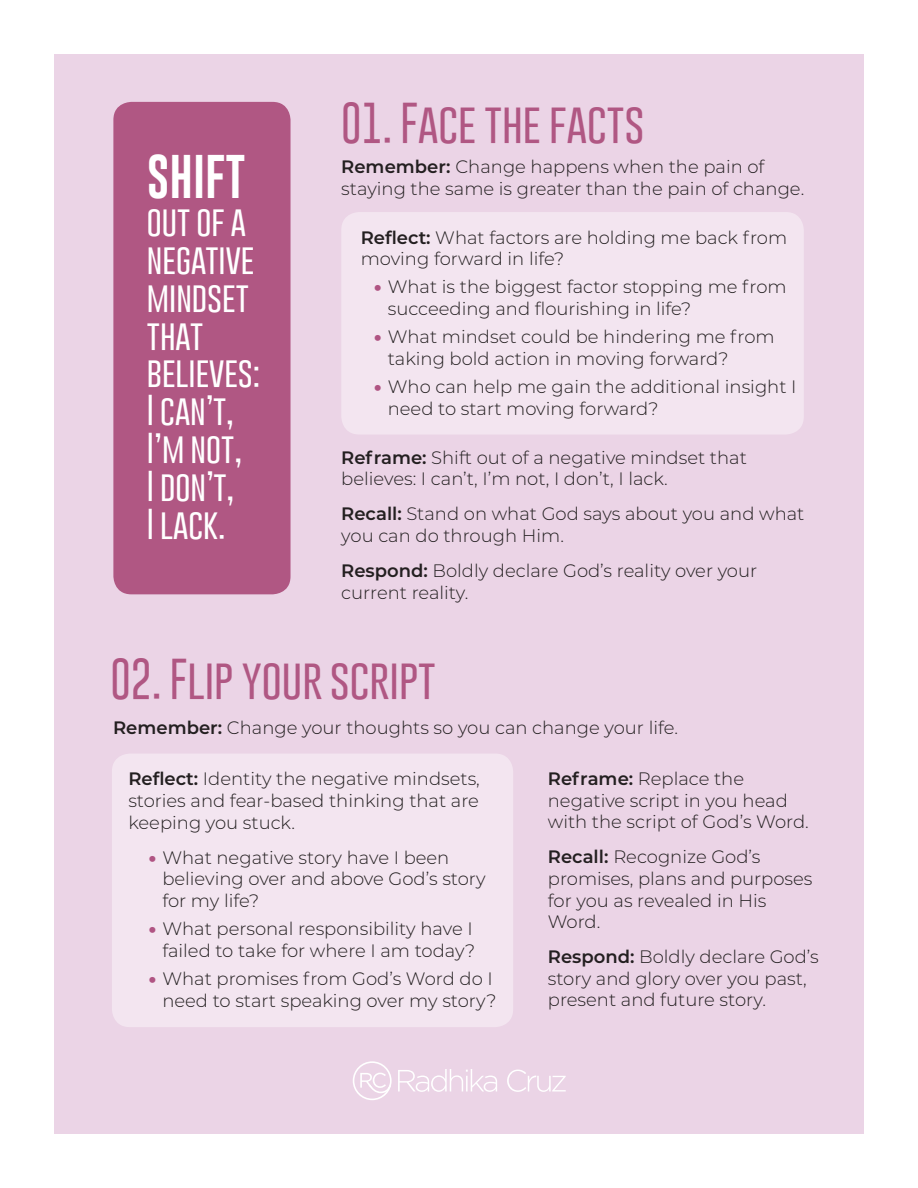
<style>
.page{position:relative;width:918px;height:1188px;background:#fff}
.page>*{position:absolute;margin:0;border:0;box-sizing:border-box;transform-origin:0 0}
.t1{font:45px "Gobold";color:#fff}
.t2{font:100 42px "Gobold";color:#b05783}
.t3{font:100 31.5px/37.8px "Gobold";color:#fff}
.t4{font:300 18px/21.6px "Montserrat";color:#231f20}
.s1{font-weight:600}
.s2{font-weight:900;color:#b05483}
</style>
<div class="page">
<div style="left:54px;top:54px;width:810px;height:1080px;background:#ebd4e6"></div>
<div style="left:113px;top:102px;width:178px;height:492px;background:#b05783;border-radius:18px"></div>
<div style="left:341px;top:212px;width:463px;height:223px;background:#f3e5f0;border-radius:18px"></div>
<div style="left:112px;top:754px;width:401px;height:273px;background:#f3e5f0;border-radius:18px"></div>
<svg style="left:398px;top:1069px;width:99px;height:23px"></svg>
<svg style="left:507px;top:1070px;width:59px;height:22px"></svg>
<svg style="left:353px;top:1061px;width:39px;height:39px"></svg>
<p class="t1" style="left:147px;top:148px;width:100px">SHIFT</p>
<p class="t3" style="left:147px;top:202px;width:115px">out of a negative mindset that believes:<br>I can’t,<br>I’m not,<br>I don’t,<br>I lack.</p>
<p class="t2" style="left:341px;top:95px;width:305px">01. Face the facts</p>
<p class="t4" style="left:341px;top:156px;width:465px"><span class="s1">Remember:</span> Change happens when the pain of staying the same is greater than the pain of change.</p>
<p class="t4" style="left:361px;top:226px;width:428px"><span class="s1">Reflect:</span> What factors are holding me back from moving forward in life?</p>
<p class="t4" style="left:388px;top:276px;width:400px;text-indent:-13px"><span class="s2">•</span> What is the biggest factor stopping me from succeeding and flourishing in life?</p>
<p class="t4" style="left:388px;top:326px;width:388px;text-indent:-13px"><span class="s2">•</span> What mindset could be hindering me from taking bold action in moving forward?</p>
<p class="t4" style="left:388px;top:376px;width:410px;text-indent:-13px"><span class="s2">•</span> Who can help me gain the additional insight I need to start moving forward?</p>
<p class="t4" style="left:341px;top:446px;width:407px"><span class="s1">Reframe:</span> Shift out of a negative mindset that believes: I can’t, I’m not, I don’t, I lack.</p>
<p class="t4" style="left:341px;top:502px;width:465px"><span class="s1">Recall:</span> Stand on what God says about you and what you can do through Him.</p>
<p class="t4" style="left:341px;top:559px;width:418px"><span class="s1">Respond:</span> Boldly declare God’s reality over your current reality.</p>
<p class="t2" style="left:111px;top:651px;width:327px">02. Flip your script</p>
<p class="t4" style="left:113px;top:716px;width:566px"><span class="s1">Remember:</span> Change your thoughts so you can change your life.</p>
<p class="t4" style="left:128px;top:768px;width:353px;text-align:justify"><span class="s1">Reflect:</span> Identity the negative mindsets, stories and fear-based thinking that are keeping you stuck.</p>
<p class="t4" style="left:162px;top:846px;width:325px;text-indent:-14px"><span class="s2">•</span> What negative story have I been believing over and above God’s story for my life?</p>
<p class="t4" style="left:149px;top:917px;width:328px;text-align:right"><span class="s2">•</span> What personal responsibility have I failed to take for where I am today?</p>
<p class="t4" style="left:149px;top:967px;width:349px;text-align:right"><span class="s2">•</span> What promises from God’s Word do I need to start speaking over my story?</p>
<p class="t4" style="left:548px;top:767px;width:262px"><span class="s1">Reframe:</span> Replace the negative script in you head with the script of God’s Word.</p>
<p class="t4" style="left:548px;top:846px;width:266px"><span class="s1">Recall:</span> Recognize God’s promises, plans and purposes for you as revealed in His<br>Word.</p>
<p class="t4" style="left:548px;top:945px;width:273px"><span class="s1">Respond:</span> Boldly declare God’s story and glory over you past, present and future story.</p>
</div>
